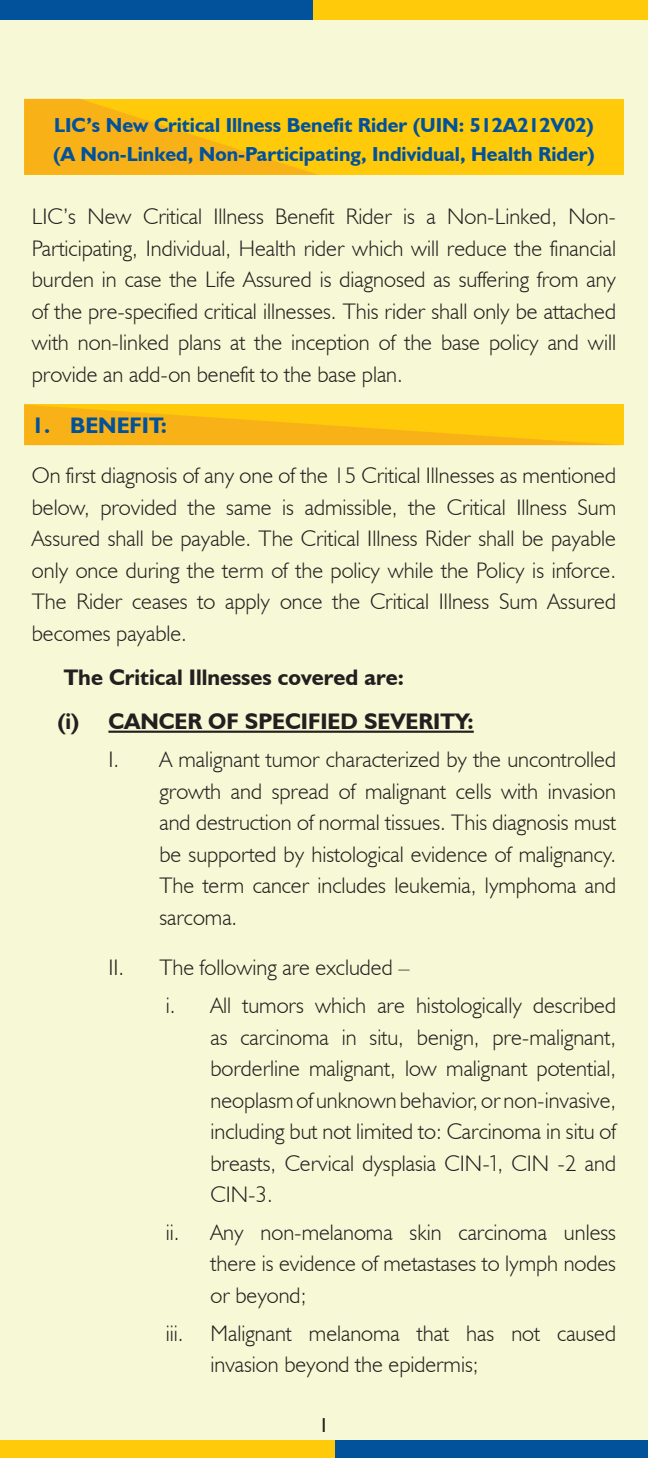
<style>
.page{position:relative;width:648px;height:1458px;background:#f7f8d5}
.page>*{position:absolute;margin:0;border:0;box-sizing:border-box;transform-origin:0 0}
.t1{font:300 22.5px/31.5px "Humanist 521 BT";color:#231f20;text-align:justify}
.t2{font:700 22.5px/44.3px "Humanist 521 BT";color:#231f20}
.t3{font:700 22.5px "Humanist 521 BT";color:#01519b}
.t4{font:700 20.25px/28.8px "Humanist 521 BT";color:#01519b}
.t5{font:20.25px "Humanist 521 BT";color:#231f20}
.s1{font-family:"Gotham"}
</style>
<div class="page">
<div style="left:0;top:0;width:314px;height:20px;background:#01519b"></div>
<div style="left:314px;top:0;width:334px;height:20px;background:#feca0a"></div>
<div style="left:334px;top:1440px;width:314px;height:18px;background:#01519b"></div>
<div style="left:0;top:1440px;width:334px;height:18px;background:#feca0a"></div>
<svg style="left:24px;top:405px;width:600px;height:40px;background:#fabd10"></svg>
<div style="left:24px;top:99px;width:600px;height:76px;background:#feca0a"></div>
<svg style="left:24px;top:99px;width:293px;height:76px"></svg>
<hr style="left:108px;top:731px;width:366px;height:2px;background:#231f20">
<p class="t4" style="left:53px;top:110px;width:543px">LIC’s New Critical Illness Benefit Rider (UIN: 512A212V02) (A Non-Linked, Non-Participating, Individual, Health Rider)</p>
<p class="t1" style="left:32px;top:201px;width:586px">LIC’s New Critical Illness Benefit Rider is a Non-Linked, Non-Participating, Individual, Health rider which will reduce the financial burden in case the Life Assured is diagnosed as suffering from any of the pre-specified critical illnesses. This rider shall only be attached with non-linked plans at the inception of the base policy and will provide an add-on benefit to the base plan.</p>
<p class="t3" style="left:32px;top:411px;width:137px">1. BENEFIT:</p>
<p class="t1" style="left:32px;top:459px;width:586px">On first diagnosis of any one of the 15 Critical Illnesses as mentioned below, provided the same is admissible, the Critical Illness Sum Assured shall be payable. The Critical Illness Rider shall be payable only once during the term of the policy while the Policy is inforce.<br>The Rider ceases to apply once the Critical Illness Sum Assured becomes payable.</p>
<p class="t2" style="left:57px;top:655px;width:418px">The Critical Illnesses covered are:<br>(i) CANCER OF SPECIFIED SEVERITY:</p>
<p class="t1" style="left:159px;top:743px;width:458px;text-indent:-51px">I. A malignant tumor characterized by the uncontrolled growth and spread of malignant cells with invasion and destruction of normal tissues. This diagnosis must be supported by histological evidence of malignancy.<br>The term cancer includes leukemia, lymphoma and sarcoma.</p>
<p class="t1" style="left:166px;top:948px;width:452px;line-height:37.8px;text-indent:-57px">II. The following are excluded –<br>i. All tumors which are histologically described</p>
<p class="t1" style="left:210px;top:1021px;width:407px">as carcinoma in situ, benign, pre-malignant, borderline malignant, low malignant potential, neoplasm of unknown behavior, or non-invasive, including but not limited to: Carcinoma in situ of breasts, Cervical dysplasia CIN-<span class="s1">1</span>, CIN -2 and CIN-3.</p>
<p class="t1" style="left:210px;top:1216px;width:407px;text-indent:-45px">ii. Any non-melanoma skin carcinoma unless there is evidence of metastases to lymph nodes or beyond;</p>
<p class="t1" style="left:210px;top:1317px;width:407px;text-indent:-45px">iii. Malignant melanoma that has not caused invasion beyond the epidermis;</p>
<p class="t5" style="left:319px;top:1413px;width:12px">1</p>
</div>
